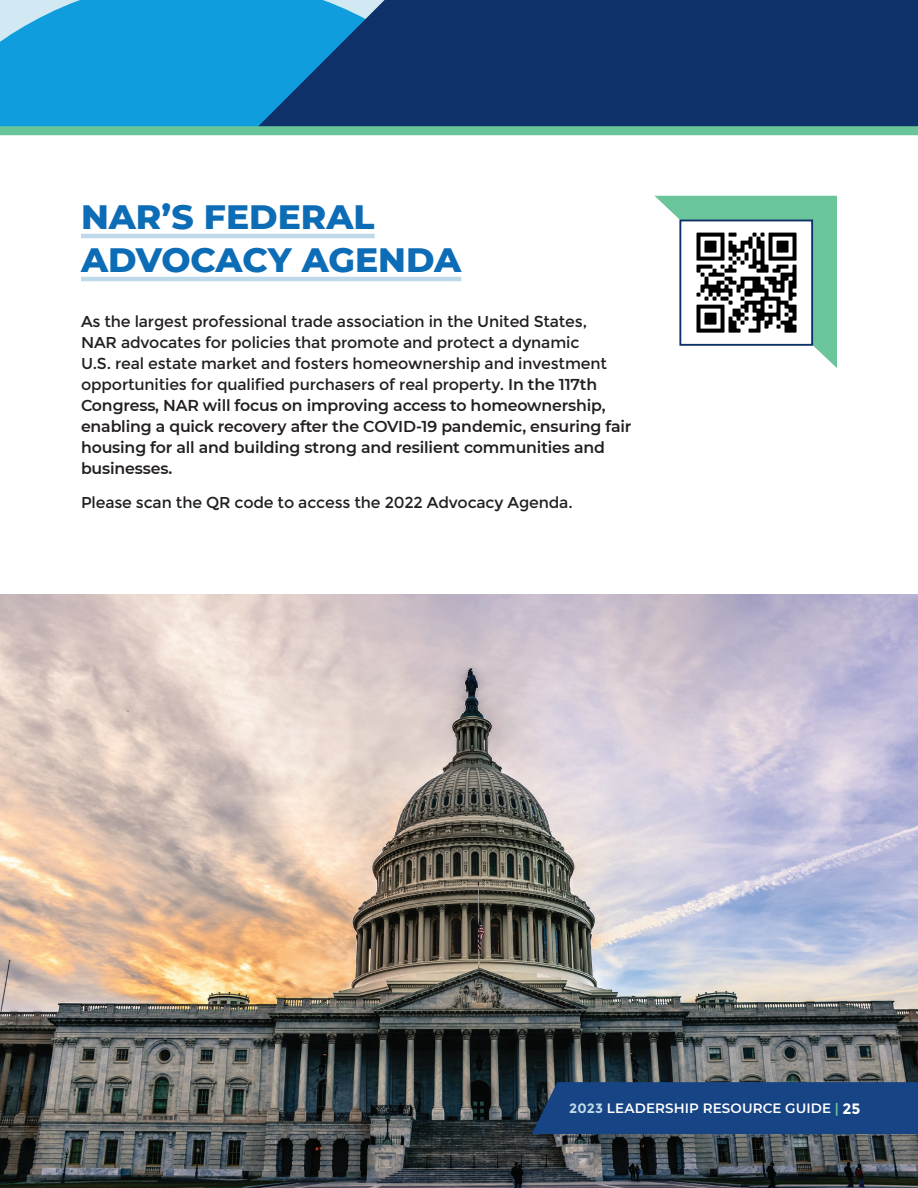
<style>
.page{position:relative;width:918px;height:1188px;background:#fff}
.page>*{position:absolute;margin:0;border:0;box-sizing:border-box;transform-origin:0 0}
.Header_1-hyperlinked{font:800 34.5px "Montserrat";letter-spacing:-.005em;color:#0d6cb6}
.h1_hyper_top_lines{font:800 34.5px "Montserrat";color:#0d6cb6}
.body_copy{font:15.75px/21px "Montserrat";letter-spacing:-.01em;color:#231f20}
.t1{font:600 13.5px "Montserrat";letter-spacing:.005em;color:#fff}
.s1{font-weight:600}
.s2{font-weight:700;color:#bed9ea}
.s3{color:#6bc59b}
.s4{font-weight:700;font-size:15px}
</style>
<div class="page">
<img style="left:0;top:594px;width:918px;height:594px">
<hr style="left:81px;top:234px;width:294px;height:4px;background:#bed9ea">
<hr style="left:81px;top:277px;width:380px;height:4px;background:#bed9ea">
<svg style="left:655px;top:196px;width:182px;height:172px"></svg>
<div style="left:680px;top:220px;width:132px;height:125px;background:#fff"></div>
<img style="left:696px;top:232px;width:101px;height:101px">
<div style="left:679px;top:220px;width:134px;height:126px;border:2px solid #0d3168"></div>
<div style="left:532px;top:1082px;width:386px;height:52px;background:#174484"></div>
<div style="left:0;top:0;width:252px;height:126px;background:#109dde"></div>
<svg style="left:252px;top:0;width:666px;height:126px;background:#0e3d74"></svg>
<div style="left:0;top:126px;width:918px;height:9px;background:#6bc59b"></div>
<p class="h1_hyper_top_lines" style="left:81px;top:192px;width:295px">NAR’S FEDERAL</p>
<p class="Header_1-hyperlinked" style="left:81px;top:234px;width:382px">ADVOCACY AGENDA</p>
<p class="body_copy" style="left:81px;top:311px;width:552px">As the largest professional trade association in the United States,<br>NAR advocates for policies that promote and protect a dynamic<br>U.S. real estate market and fosters homeownership and investment opportunities for qualified purchasers of real property. <span class="s1">In the 117th Congress, NAR will focus on improving access to homeownership, enabling a quick recovery after the COVID-19 pandemic, ensuring fair housing for all and building strong and resilient communities and businesses.</span></p>
<p class="body_copy" style="left:81px;top:492px;width:493px">Please scan the QR code to access the 2022 Advocacy Agenda.</p>
<p class="t1" style="left:569px;top:1099px;width:293px"><span class="s2">2023</span> LEADERSHIP RESOURCE GUIDE <span class="s3">|</span> <span class="s4">25</span></p>
</div>
